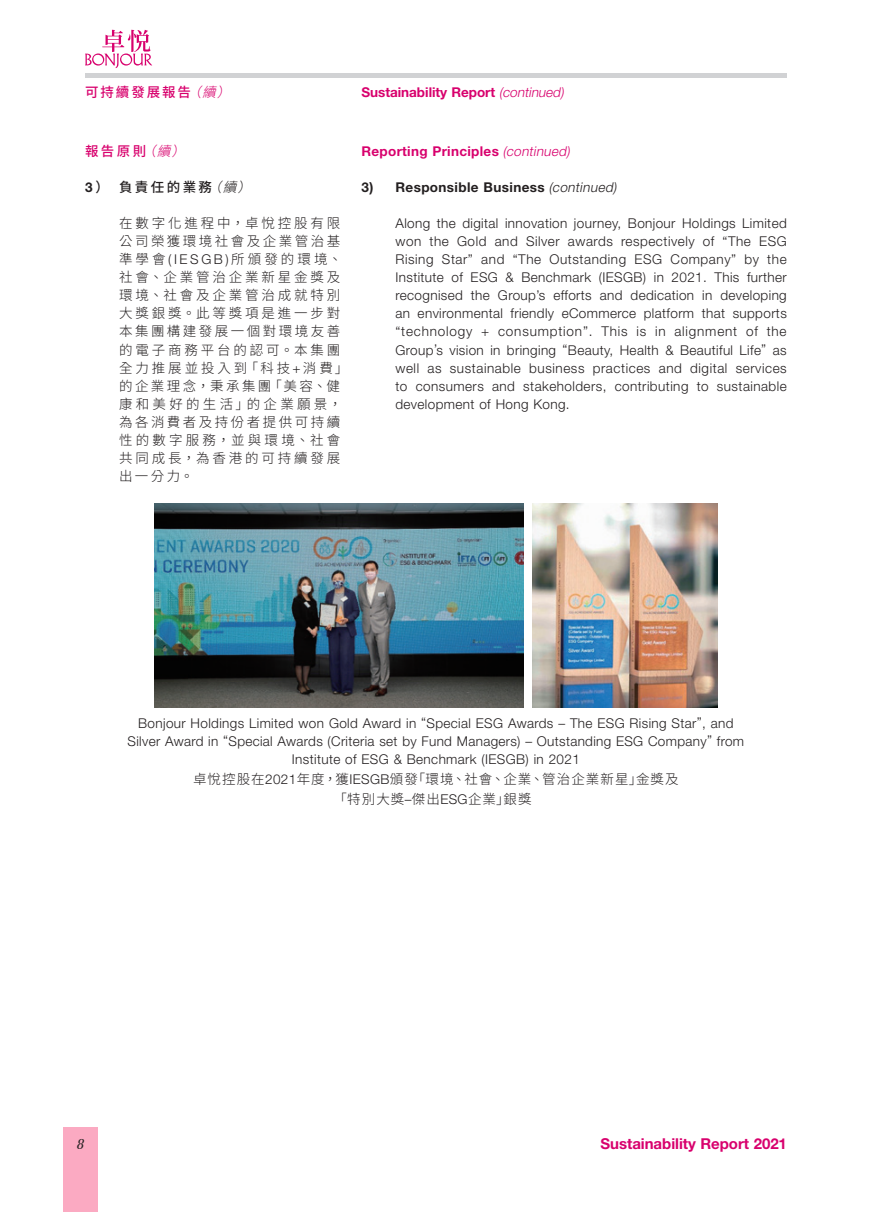
<style>
.page{position:relative;width:893px;height:1212px;background:#fff}
.page>*{position:absolute;margin:0;border:0;box-sizing:border-box;transform-origin:0 0}
.t1{font:700 15px "Helvetica Neue LT Std";color:#d8006d}
.t2{font:15px "URW Imperial T Regu Extr Narr Obli";color:#231f20}
.Body_Text{font:300 13.5px/18px "Helvetica Neue LT Std";letter-spacing:.03em;color:#231f20;text-align:justify}
.C_Body_Text{font:300 13.5px/18px "Source Han Sans TC";letter-spacing:.21em;color:#231f20}
.Body_Text-2{font:300 13.5px "Source Han Sans TC";letter-spacing:.08em;color:#231f20}
.Heading_2{font:700 13.5px "Helvetica Neue LT Std";letter-spacing:.03em;color:#231f20}
.Heading_1{font:700 13.5px "Helvetica Neue LT Std";color:#d8006d}
.Heading_1-2{font:700 13.5px "Helvetica Neue LT Std";letter-spacing:.025em;color:#d8006d}
.C_Heading_1{font:500 13.5px "Source Han Sans TC";letter-spacing:.145em;color:#d8006d}
.C_Heading_2{font:500 13.5px "Source Han Sans TC";letter-spacing:.18em;color:#231f20}
.s1{font-weight:300;font-style:italic}
.s2{font-family:"Helvetica Neue LT Std";font-weight:700}
.s3{font-family:"Helvetica Neue LT Std"}
</style>
<div class="page">
<div style="left:64px;top:1127px;width:34px;height:85px;background:#fbaac2"></div>
<hr style="left:85px;top:74px;width:702px;height:4px;background:#d1d2d4">
<svg style="left:85px;top:30px;width:67px;height:38px"></svg>
<img style="left:533px;top:504px;width:184px;height:203px">
<img style="left:155px;top:504px;width:368px;height:203px">
<p class="C_Heading_1" style="left:85px;top:85px;width:154px">可持續發展報告<span class="s1">（續）</span></p>
<p class="Heading_1" style="left:361px;top:84px;width:204px">Sustainability Report <span class="s1">(continued)</span></p>
<p class="C_Heading_1" style="left:85px;top:144px;width:109px">報告原則<span class="s1">（續）</span></p>
<p class="C_Heading_2" style="left:85px;top:180px;width:175px"><span class="s2">3</span>） 負責任的業務<span class="s1">（續）</span></p>
<p class="C_Body_Text" style="left:119px;top:215px;width:231px">在數字化進程中，卓悅控股有限公司榮獲環境社會及企業管治基準學會<span class="s3">(IESGB)</span>所頒發的環境、社會、企業管治企業新星金獎及環境、社會及企業管治成就特別大獎銀獎。此等獎項是進一步對本集團構建發展一個對環境友善的電子商務平台的認可。本集團全力推展並投入到「科技<span class="s3">+</span>消費」的企業理念，秉承集團「美容、健康和美好的生活」的企業願景，為各消費者及持份者提供可持續性的數字服務，並與環境、社會共同成長，為香港的可持續發展出一分力。</p>
<p class="Heading_1-2" style="left:361px;top:143px;width:210px">Reporting Principles <span class="s1">(continued)</span></p>
<p class="Heading_2" style="left:361px;top:179px;width:257px">3) Responsible Business <span class="s1">(continued)</span></p>
<p class="Body_Text" style="left:395px;top:214px;width:393px">Along the digital innovation journey, Bonjour Holdings Limited won the Gold and Silver awards respectively of “The ESG Rising Star” and “The Outstanding ESG Company” by the Institute of ESG &amp; Benchmark (IESGB) in 2021. This further recognised the Group’s efforts and dedication in developing an environmental friendly eCommerce platform that supports “technology + consumption”. This is in alignment of the Group’s vision in bringing “Beauty, Health &amp; Beautiful Life” as well as sustainable business practices and digital services to consumers and stakeholders, contributing to sustainable development of Hong Kong.</p>
<p class="Body_Text" style="left:128px;top:714px;width:618px;text-align:center">Bonjour Holdings Limited won Gold Award in “Special ESG Awards – The ESG Rising Star”, and<br>Silver Award in “Special Awards (Criteria set by Fund Managers) – Outstanding ESG Company” from<br>Institute of ESG &amp; Benchmark (IESGB) in 2021</p>
<p class="Body_Text-2" style="left:193px;top:771px;width:487px">卓悅控股在<span class="s3">2021</span>年度，獲<span class="s3">IESGB</span>頒發「環境、社會、企業、管治企業新星」金獎及</p>
<p class="Body_Text-2" style="left:334px;top:792px;width:199px">「特別大獎<span class="s3">–</span>傑出<span class="s3">ESG</span>企業」銀獎</p>
<p class="t2" style="left:77px;top:1135px;width:9px">8</p>
<p class="t1" style="left:600px;top:1134px;width:188px">Sustainability Report 2021</p>
</div>
